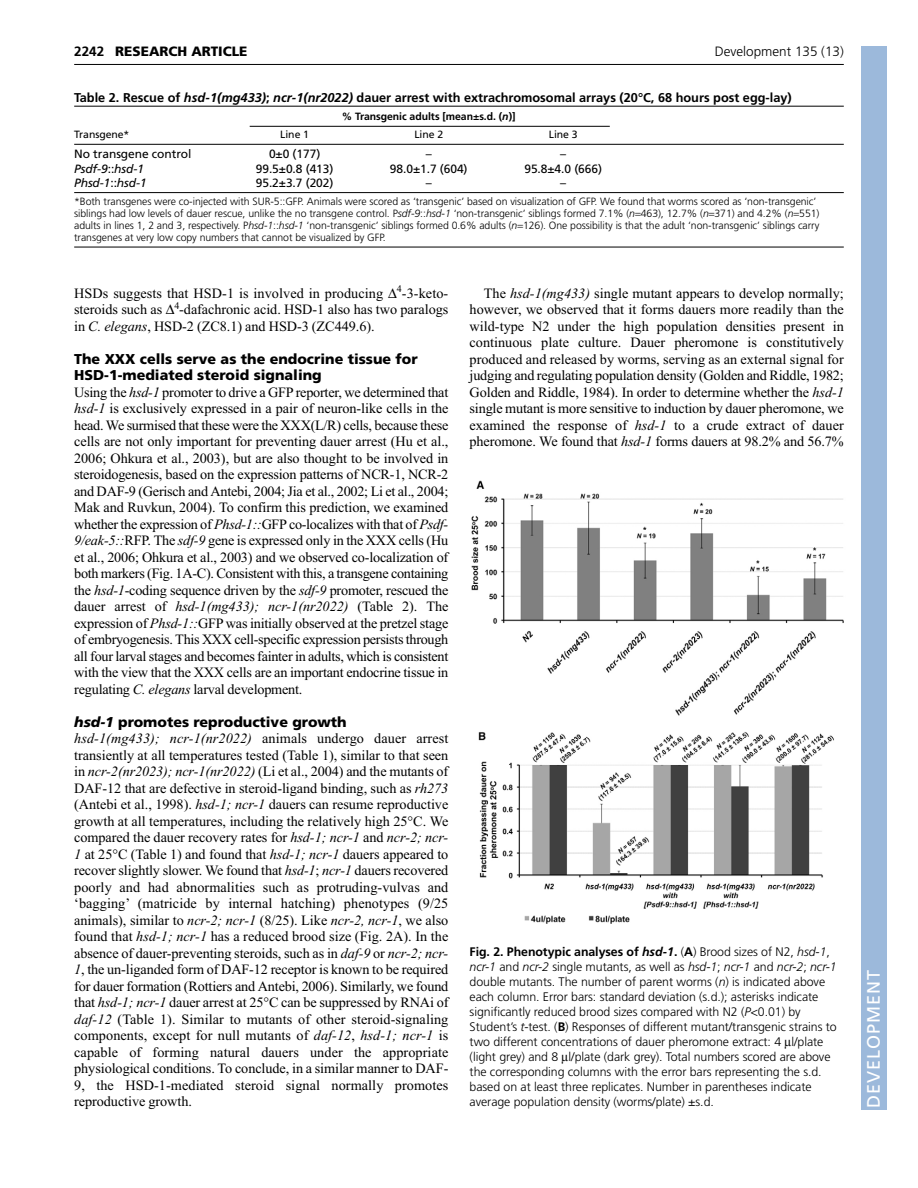
<style>
.page{position:relative;width:918px;height:1188px;background:#fff}
.page>*{position:absolute;margin:0;border:0;box-sizing:border-box;transform-origin:0 0}
.t1{font:18px "Frutiger LT Std";letter-spacing:.055em;color:#fff}
.t2{font:14.25px/16.5px "Times New Roman";letter-spacing:-.005em;color:#000;text-align:justify}
.t3{font:900 14.25px/16.5px "Frutiger LT Std";color:#000}
.t4{font:300 13.5px "Frutiger LT Std";color:#000}
.t5{font:900 13.5px "Frutiger LT Std";color:#000}
.t6{font:700 13.5px "Frutiger LT Std";color:#000}
.t7{font:700 12.75px "Frutiger LT Std";color:#000}
.t8{font:300 12.3px/15px "Frutiger LT Std";letter-spacing:-.005em;color:#000}
.t9{font:12px "Frutiger LT Std";letter-spacing:-.005em;color:#000}
.t10{font:italic 12px "Frutiger LT Std";letter-spacing:-.005em;color:#000}
.t11{font:300 10.5px/12px "Frutiger LT Std";letter-spacing:-.005em;color:#000}
.t12{font:700 10.5px "Frutiger LT Std";letter-spacing:-.005em;color:#000}
.t13{font:10.5px "Frutiger LT Std";letter-spacing:-.005em;color:#000}
.s1{font-style:italic}
.s2{font-style:normal}
.s3{font-weight:700}
.s4{font-weight:700;font-style:italic}
</style>
<div class="page">
<hr style="left:74px;top:64px;width:770px;height:1px;background:#000">
<hr style="left:74px;top:106px;width:770px;height:1px;background:#000">
<hr style="left:250px;top:126px;width:360px;height:1px;background:#000">
<hr style="left:74px;top:144px;width:770px;height:1px;background:#000">
<hr style="left:74px;top:192px;width:770px;height:1px;background:#000">
<hr style="left:74px;top:247px;width:770px;height:1px;background:#000">
<img style="left:471px;top:480px;width:373px;height:444px">
<div style="left:861px;top:46px;width:25px;height:1064px;background:#9cb9db"></div>
<p class="t5" style="left:115px;top:46px;width:134px">RESEARCH ARTICLE</p>
<p class="t4" style="left:715px;top:46px;width:131px">Development 135 (13)</p>
<p class="t7" style="left:74px;top:92px;width:719px">Table 2. Rescue of <span class="s1">hsd-1(mg433)</span>; <span class="s1">ncr-1(nr2022)</span> dauer arrest with extrachromosomal arrays (20°C, 68 hours post egg-lay)</p>
<p class="t12" style="left:342px;top:112px;width:175px">% Transgenic adults [mean±s.d. (<span class="s1">n</span>)]</p>
<p class="t13" style="left:74px;top:130px;width:57px">Transgene*</p>
<p class="t13" style="left:280px;top:130px;width:30px">Line 1</p>
<p class="t13" style="left:414px;top:130px;width:30px">Line 2</p>
<p class="t13" style="left:549px;top:130px;width:30px">Line 3</p>
<p class="t9" style="left:74px;top:149px;width:119px">No transgene control</p>
<p class="t9" style="left:269px;top:149px;width:53px">0±0 (177)</p>
<p class="t9" style="left:426px;top:149px;width:7px">–</p>
<p class="t9" style="left:560px;top:149px;width:7px">–</p>
<p class="t10" style="left:74px;top:164px;width:71px">Psdf-9<span class="s2">::</span>hsd-1</p>
<p class="t9" style="left:256px;top:164px;width:79px">99.5±0.8 (413)</p>
<p class="t9" style="left:390px;top:164px;width:79px">98.0±1.7 (604)</p>
<p class="t9" style="left:524px;top:164px;width:79px">95.8±4.0 (666)</p>
<p class="t10" style="left:74px;top:178px;width:74px">Phsd-1<span class="s2">::</span>hsd-1</p>
<p class="t9" style="left:256px;top:178px;width:79px">95.2±3.7 (202)</p>
<p class="t9" style="left:426px;top:178px;width:7px">–</p>
<p class="t9" style="left:560px;top:178px;width:7px">–</p>
<p class="t11" style="left:74px;top:196px;width:747px">*Both transgenes were co-injected with SUR-5::GFP. Animals were scored as ‘transgenic’ based on visualization of GFP. We found that worms scored as ‘non-transgenic’ siblings had low levels of dauer rescue, unlike the no transgene control. P<span class="s1">sdf-9</span>::<span class="s1">hsd-1</span> ‘non-transgenic’ siblings formed 7.1% (<span class="s1">n</span> 463), 12.7% (<span class="s1">n</span> 371) and 4.2% (<span class="s1">n</span> 551) adults in lines 1, 2 and 3, respectively. P<span class="s1">hsd-1</span>::<span class="s1">hsd-1</span> ‘non-transgenic’ siblings formed 0.6% adults (<span class="s1">n</span> 126). One possibility is that the adult ‘non-transgenic’ siblings carry transgenes at very low copy numbers that cannot be visualized by GFP.</p>
<p class="t6" style="left:74px;top:46px;width:32px">2242</p>
<p class="t2" style="left:74px;top:286px;width:376px">HSDs suggests that HSD-1 is involved in producing <sup>4</sup>-3-keto&shy;steroids such as <sup>4</sup>-dafachronic acid. HSD-1 also has two paralogs in <span class="s1">C. elegans</span>, HSD-2 (ZC8.1) and HSD-3 (ZC449.6).</p>
<p class="t3" style="left:74px;top:352px;width:345px">The XXX cells serve as the endocrine tissue for<br>HSD-1-mediated steroid signaling</p>
<p class="t2" style="left:74px;top:385px;width:376px">Using the <span class="s1">hsd-1</span> promoter to drive a GFP reporter, we determined that <span class="s1">hsd-1</span> is exclusively expressed in a pair of neuron-like cells in the head. We surmised that these were the XXX(L/R) cells, because these cells are not only important for preventing dauer arrest (Hu et al., 2006; Ohkura et al., 2003), but are also thought to be involved in steroidogenesis, based on the expression patterns of NCR-1, NCR-2 and DAF-9 (Gerisch and Antebi, 2004; Jia et al., 2002; Li et al., 2004; Mak and Ruvkun, 2004). To confirm this prediction, we examined whether the expression of <span class="s1">Phsd-1::</span>GFP co-localizes with that of <span class="s1">Psdf-9/eak-5::</span>RFP. The <span class="s1">sdf-9</span> gene is expressed only in the XXX cells (Hu et al., 2006; Ohkura et al., 2003) and we observed co-localization of both markers (Fig. 1A-C). Consistent with this, a transgene containing the <span class="s1">hsd-1</span>-coding sequence driven by the <span class="s1">sdf-9</span> promoter, rescued the dauer arrest of <span class="s1">hsd-1(mg433); ncr-1(nr2022)</span> (Table 2). The expression of <span class="s1">Phsd-1::</span>GFP was initially observed at the pretzel stage of embryogenesis. This XXX cell-specific expression persists through all four larval stages and becomes fainter in adults, which is consistent with the view that the XXX cells are an important endocrine tissue in regulating <span class="s1">C. elegans</span> larval development.</p>
<p class="t3" style="left:74px;top:715px;width:274px"><span class="s1">hsd-1</span> promotes reproductive growth</p>
<p class="t2" style="left:74px;top:732px;width:376px"><span class="s1">hsd-1(mg433); ncr-1(nr2022)</span> animals undergo dauer arrest transiently at all temperatures tested (Table 1), similar to that seen in <span class="s1">ncr-2(nr2023); ncr-1(nr2022)</span> (Li et al., 2004) and the mutants of DAF-12 that are defective in steroid-ligand binding, such as <span class="s1">rh273 </span>(Antebi et al., 1998). <span class="s1">hsd-1; ncr-1</span> dauers can resume reproductive growth at all temperatures, including the relatively high 25°C. We compared the dauer recovery rates for <span class="s1">hsd-1; ncr-1</span> and <span class="s1">ncr-2; ncr-1</span> at 25°C (Table 1) and found that <span class="s1">hsd-1; ncr-1</span> dauers appeared to recover slightly slower. We found that <span class="s1">hsd-1</span>; <span class="s1">ncr-1</span> dauers recovered poorly and had abnormalities such as protruding-vulvas and ‘bagging’ (matricide by internal hatching) phenotypes (9/25 animals), similar to <span class="s1">ncr-2; ncr-1</span> (8/25). Like <span class="s1">ncr-2, ncr-1</span>, we also found that <span class="s1">hsd-1; ncr-1</span> has a reduced brood size (Fig. 2A). In the absence of dauer-preventing steroids, such as in <span class="s1">daf-9</span> or <span class="s1">ncr-2; ncr-1</span>, the un-liganded form of DAF-12 receptor is known to be required for dauer formation (Rottiers and Antebi, 2006). Similarly, we found that <span class="s1">hsd-1; ncr-1</span> dauer arrest at 25°C can be suppressed by RNAi of <span class="s1">daf-12</span> (Table 1). Similar to mutants of other steroid-signaling components, except for null mutants of <span class="s1">daf-12</span>, <span class="s1">hsd-1; ncr-1</span> is capable of forming natural dauers under the appropriate physiological conditions. To conclude, in a similar manner to DAF-9, the HSD-1-mediated steroid signal normally promotes reproductive growth.</p>
<p class="t2" style="left:470px;top:286px;width:376px;text-indent:14px">The <span class="s1">hsd-1(mg433)</span> single mutant appears to develop normally; however, we observed that it forms dauers more readily than the wild-type N2 under the high population densities present in continuous plate culture. Dauer pheromone is constitutively produced and released by worms, serving as an external signal for judging and regulating population density (Golden and Riddle, 1982; Golden and Riddle, 1984). In order to determine whether the <span class="s1">hsd-1 </span>single mutant is more sensitive to induction by dauer pheromone, we examined the response of <span class="s1">hsd-1</span> to a crude extract of dauer pheromone. We found that <span class="s1">hsd-1</span> forms dauers at 98.2% and 56.7%</p>
<p class="t8" style="left:470px;top:945px;width:369px"><span class="s3">Fig. 2. Phenotypic analyses of</span> <span class="s4">hsd-1</span><span class="s3">.</span> (<span class="s3">A</span>) Brood sizes of N2, <span class="s1">hsd-1</span>, <span class="s1">ncr-1</span> and <span class="s1">ncr-2</span> single mutants, as well as <span class="s1">hsd-1</span>; <span class="s1">ncr-1</span> and <span class="s1">ncr-2</span>; <span class="s1">ncr-1 </span>double mutants. The number of parent worms (<span class="s1">n</span>) is indicated above each column. Error bars: standard deviation (s.d.); asterisks indicate significantly reduced brood sizes compared with N2 (<span class="s1">P&lt;</span>0.01) by Student’s <span class="s1">t</span>-test. (<span class="s3">B</span>) Responses of different mutant/transgenic strains to two different concentrations of dauer pheromone extract: 4 l/plate (light grey) and 8 l/plate (dark grey). Total numbers scored are above the corresponding columns with the error bars representing the s.d. based on at least three replicates. Number in parentheses indicate average population density (worms/plate) ±s.d.</p>
<p class="t1" style="left:863px;top:1108px;width:140px;rotate:-90deg">DEVELOPMENT</p>
</div>
